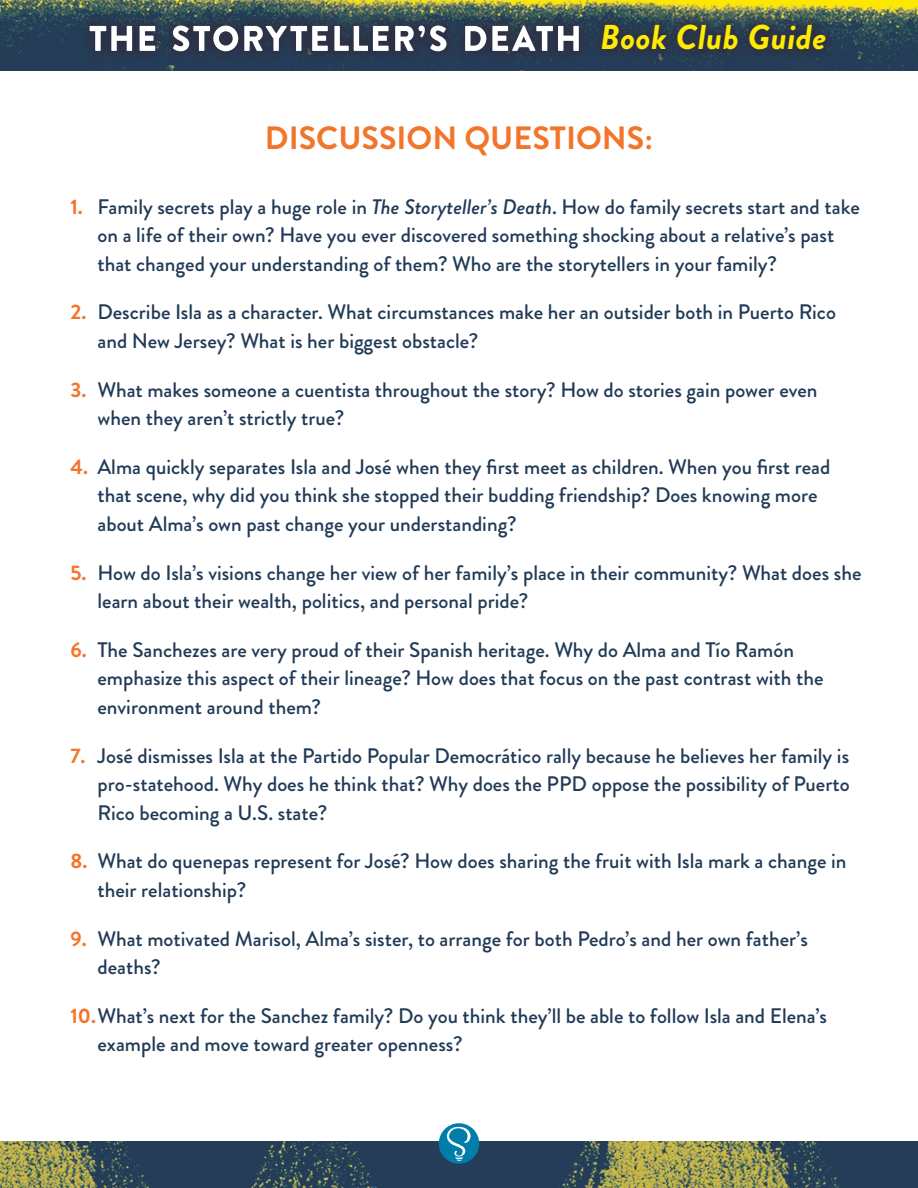
<style>
.page{position:relative;width:918px;height:1188px;background:#fff}
.page>*{position:absolute;margin:0;border:0;box-sizing:border-box;transform-origin:0 0}
.t1{font:italic 700 34.5px "Brandon Grotesque";letter-spacing:.01em;color:#ffeb01}
.t2{font:700 32.25px "Brandon Grotesque";color:#f3752a}
.t3{font:500 21px/28.5px "Brandon Grotesque";color:#213b57}
.s1{font-weight:700;color:#f3752a}
.s2{font-style:italic}
</style>
<div class="page">
<img style="left:0;top:0;width:918px;height:1188px">
<svg style="left:76px;top:12px;width:517px;height:54px;background:#2a4053"></svg>
<svg style="left:90px;top:26px;width:489px;height:25px"></svg>
<svg style="left:588px;top:10px;width:251px;height:54px;background:#31414f"></svg>
<div style="left:0;top:71px;width:918px;height:1069px;background:#fff"></div>
<div style="left:439px;top:1123px;width:40px;height:41px;background:#007ea9;border-radius:50%"></div>
<svg style="left:447px;top:1127px;width:24px;height:34px"></svg>
<h1 class="t1" style="left:600px;top:13px;width:228px">Book Club Guide</h1>
<p class="t2" style="left:265px;top:115px;width:390px">DISCUSSION QUESTIONS:</p>
<p class="t3" style="left:98px;top:192px;width:764px;text-indent:-27px"><span class="s1">1.</span> Family secrets play a huge role in <span class="s2">The Storyteller’s Death</span>. How do family secrets start and take on a life of their own? Have you ever discovered something shocking about a relative’s past that changed your understanding of them? Who are the storytellers in your family?</p>
<p class="t3" style="left:98px;top:298px;width:740px;text-indent:-27px"><span class="s1">2.</span> Describe Isla as a character. What circumstances make her an outsider both in Puerto Rico and New Jersey? What is her biggest obstacle?</p>
<p class="t3" style="left:98px;top:375px;width:722px;text-indent:-27px"><span class="s1">3.</span> What makes someone a cuentista throughout the story? How do stories gain power even when they aren’t strictly true?</p>
<p class="t3" style="left:98px;top:453px;width:734px;text-indent:-27px"><span class="s1">4.</span> Alma quickly separates Isla and José when they first meet as children. When you first read that scene, why did you think she stopped their budding friendship? Does knowing more about Alma’s own past change your understanding?</p>
<p class="t3" style="left:98px;top:558px;width:766px;text-indent:-27px"><span class="s1">5.</span> How do Isla’s visions change her view of her family’s place in their community? What does she learn about their wealth, politics, and personal pride?</p>
<p class="t3" style="left:98px;top:636px;width:728px;text-indent:-27px"><span class="s1">6.</span> The Sanchezes are very proud of their Spanish heritage. Why do Alma and Tío Ramón emphasize this aspect of their lineage? How does that focus on the past contrast with the environment around them?</p>
<p class="t3" style="left:98px;top:741px;width:754px;text-align:justify;text-indent:-27px"><span class="s1">7.</span> José dismisses Isla at the Partido Popular Democrático rally because he believes her family is pro-statehood. Why does he think that? Why does the PPD oppose the possibility of Puerto Rico becoming a U.S. state?</p>
<p class="t3" style="left:98px;top:847px;width:751px;text-indent:-27px"><span class="s1">8.</span> What do quenepas represent for José? How does sharing the fruit with Isla mark a change in their relationship?</p>
<p class="t3" style="left:98px;top:924px;width:712px;text-indent:-27px"><span class="s1">9.</span> What motivated Marisol, Alma’s sister, to arrange for both Pedro’s and her own father’s deaths?</p>
<p class="t3" style="left:98px;top:1002px;width:731px;text-indent:-27px"><span class="s1">10.</span>What’s next for the Sanchez family? Do you think they’ll be able to follow Isla and Elena’s example and move toward greater openness?</p>
</div>
